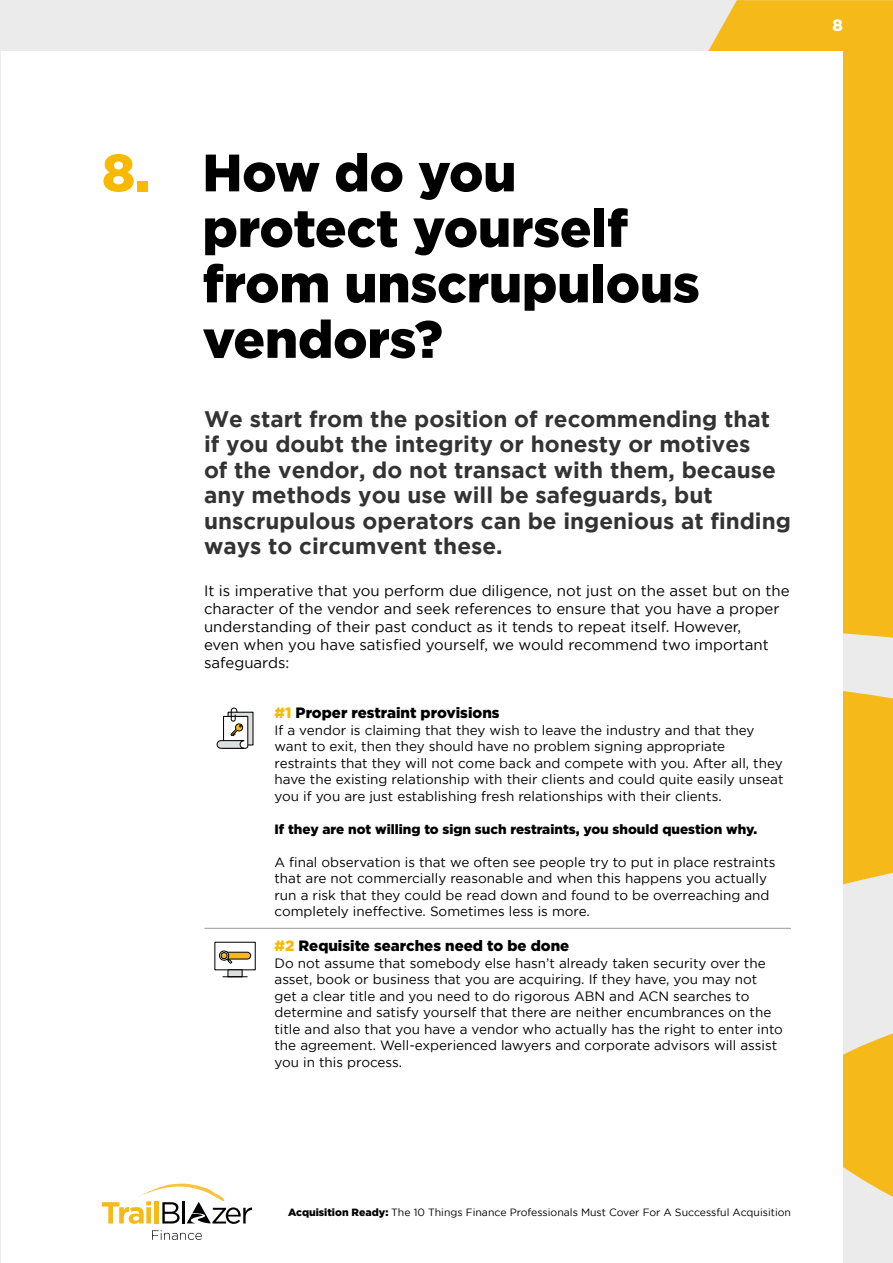
<style>
.page{position:relative;width:893px;height:1263px;background:#fff}
.page>*{position:absolute;margin:0;border:0;box-sizing:border-box;transform-origin:0 0}
.t1{font:900 52.5px/55.5px "Gotham";letter-spacing:-.005em;color:#000}
.t2{font:700 22.5px/25.5px "Gotham";color:#333}
.t3{font:900 16.5px "Gotham";color:#fff}
.t4{font:15px/18px "Gotham";color:#000}
.t5{font:900 15px "Gotham";color:#000}
.t6{font:13.5px/16.5px "Gotham";color:#000}
.t7{font:900 13.5px "Gotham";color:#000}
.t8{font:10.5px "Gotham";color:#000}
.s1{color:#f7ba00}
.s2{font-weight:900}
</style>
<div class="page">
<svg style="left:387px;top:0;width:506px;height:638px;background:#f1c85b"></svg>
<svg style="left:843px;top:663px;width:50px;height:600px;background:#f0d07a"></svg>
<div style="left:1px;top:51px;width:842px;height:1212px;background:#fff"></div>
<svg style="left:152px;top:1230px;width:50px;height:10px"></svg>
<svg style="left:102px;top:1183px;width:150px;height:41px"></svg>
<hr style="left:204px;top:928px;width:66px;height:1px;background:#999">
<hr style="left:270px;top:928px;width:521px;height:1px;background:#999">
<div style="left:228px;top:712px;width:25px;height:33px;background:#dddedf"></div>
<svg style="left:216px;top:707px;width:33px;height:42px"></svg>
<div style="left:228px;top:970px;width:14px;height:7px;background:#dddedf"></div>
<div style="left:227px;top:969px;width:16px;height:8px;border:1px solid #000"></div>
<svg style="left:223px;top:976px;width:24px;height:1px"></svg>
<div style="left:220px;top:952px;width:31px;height:7px;background:#f7b917;border-radius:3px"></div>
<div style="left:220px;top:952px;width:31px;height:7px;border:1px solid #000;border-radius:3px"></div>
<svg style="left:219px;top:950px;width:13px;height:14px"></svg>
<p class="t3" style="left:832px;top:15px;width:12px">8</p>
<h1 class="t1" style="left:202px;top:144px;width:499px;text-indent:-100px"><span class="s1">8.</span> How do you protect yourself from unscrupulous vendors?</h1>
<p class="t2" style="left:204px;top:405px;width:588px">We start from the position of recommending that if you doubt the integrity or honesty or motives<br>of the vendor, do not transact with them, because any methods you use will be safeguards, but unscrupulous operators can be ingenious at finding ways to circumvent these.</p>
<p class="t4" style="left:204px;top:582px;width:587px">It is imperative that you perform due diligence, not just on the asset but on the character of the vendor and seek references to ensure that you have a proper understanding of their past conduct as it tends to repeat itself. However,<br>even when you have satisfied yourself, we would recommend two important safeguards:</p>
<p class="t5" style="left:274px;top:704px;width:227px"><span class="s1">#1</span> Proper restraint provisions</p>
<p class="t6" style="left:274px;top:721px;width:510px">If a vendor is claiming that they wish to leave the industry and that they want to exit, then they should have no problem signing appropriate restraints that they will not come back and compete with you. After all, they have the existing relationship with their clients and could quite easily unseat you if you are just establishing fresh relationships with their clients.</p>
<p class="t7" style="left:274px;top:821px;width:484px">If they are not willing to sign such restraints, you should question why.</p>
<p class="t6" style="left:274px;top:853px;width:502px">A final observation is that we often see people try to put in place restraints that are not commercially reasonable and when this happens you actually run a risk that they could be read down and found to be overreaching and completely ineffective. Sometimes less is more.</p>
<p class="t5" style="left:274px;top:937px;width:296px"><span class="s1">#2</span> Requisite searches need to be done</p>
<p class="t6" style="left:274px;top:954px;width:510px">Do not assume that somebody else hasn’t already taken security over the asset, book or business that you are acquiring. If they have, you may not<br>get a clear title and you need to do rigorous ABN and ACN searches to determine and satisfy yourself that there are neither encumbrances on the title and also that you have a vendor who actually has the right to enter into the agreement. Well-experienced lawyers and corporate advisors will assist you in this process.</p>
<p class="t8" style="left:288px;top:1206px;width:504px"><span class="s2">Acquisition Ready:</span> The 10 Things Finance Professionals Must Cover For A Successful Acquisition</p>
</div>
